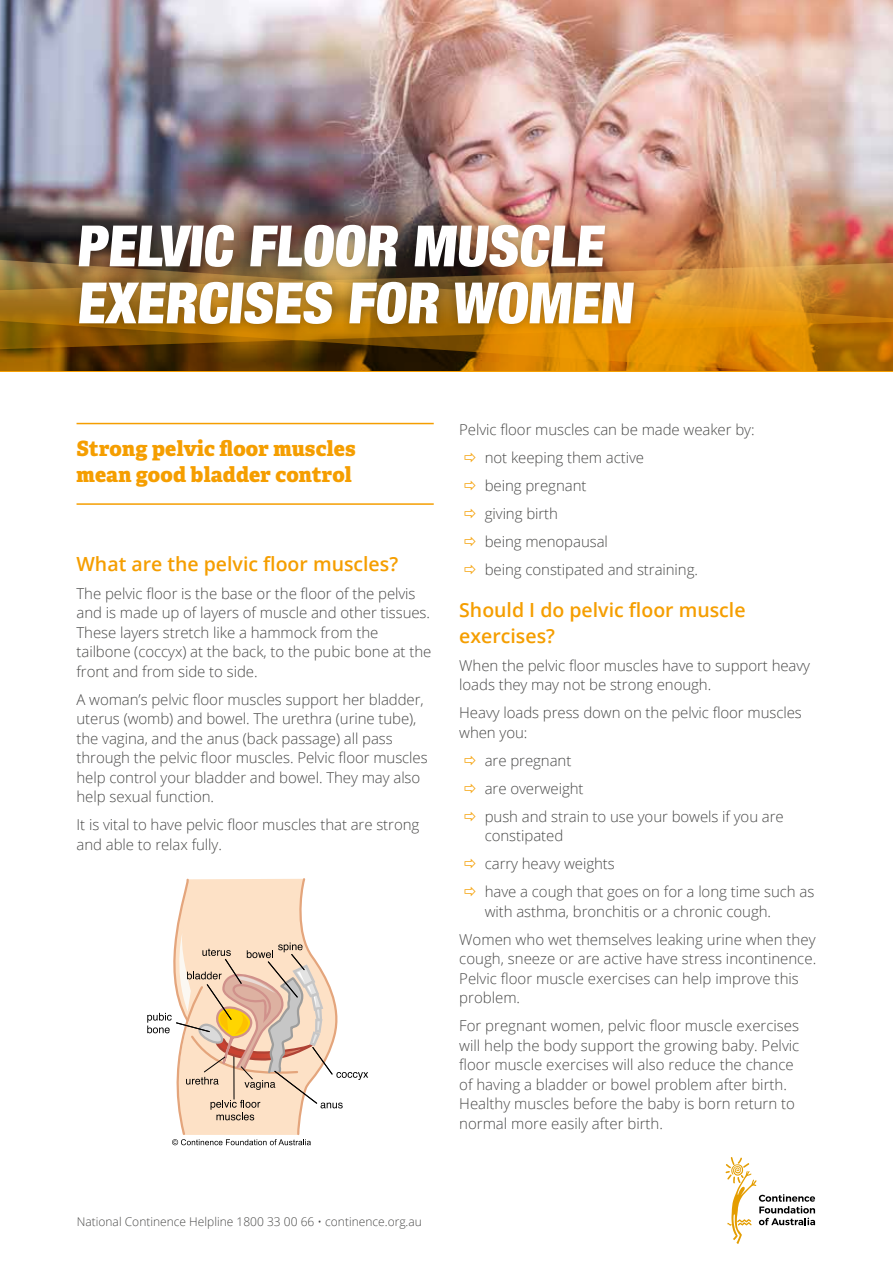
<style>
.page{position:relative;width:893px;height:1263px;background:#fff}
.page>*{position:absolute;margin:0;border:0;box-sizing:border-box;transform-origin:0 0}
.t1{font:21px/25.5px "Adelle PE Eb";letter-spacing:.01em;color:#f59e00}
.t2{font:600 19.5px/25.5px "Open Sans";color:#f59e00}
.t3{font:300 15px/19.5px "Open Sans";letter-spacing:-.005em;color:#4a4a49}
.t4{font:300 12px "Open Sans";color:#4a4a49}
</style>
<div class="page">
<svg style="left:725px;top:1157px;width:90px;height:87px"></svg>
<hr style="left:77px;top:503px;width:357px;height:2px;background:#f59e00">
<hr style="left:77px;top:423px;width:357px;height:1px;background:#f59e00">
<img style="left:0;top:0;width:893px;height:183px">
<svg style="left:0;top:371px;width:893px;height:1px"></svg>
<img style="left:0;top:183px;width:893px;height:188px">
<div style="left:69px;top:271px;width:575px;height:63px;background:#000;opacity:.3"></div>
<svg style="left:79px;top:282px;width:555px;height:42px"></svg>
<div style="left:69px;top:214px;width:546px;height:63px;background:#000;opacity:.3"></div>
<img style="left:79px;top:225px;width:526px;height:42px">
<svg style="left:147px;top:878px;width:221px;height:267px"></svg>
<h1 class="t1" style="left:77px;top:435px;width:281px">Strong pelvic floor muscles mean good bladder control</h1>
<h2 class="t2" style="left:77px;top:550px;width:323px">What are the pelvic floor muscles?</h2>
<p class="t3" style="left:77px;top:583px;width:356px">The pelvic floor is the base or the floor of the pelvis and is made up of layers of muscle and other tissues.<br>These layers stretch like a hammock from the tailbone (coccyx) at the back, to the pubic bone at the front and from side to side.</p>
<p class="t3" style="left:77px;top:689px;width:353px">A woman’s pelvic floor muscles support her bladder, uterus (womb) and bowel. The urethra (urine tube), the vagina, and the anus (back passage) all pass through the pelvic floor muscles. Pelvic floor muscles help control your bladder and bowel. They may also help sexual function.</p>
<p class="t3" style="left:77px;top:814px;width:344px">It is vital to have pelvic floor muscles that are strong and able to relax fully.</p>
<p class="t3" style="left:485px;top:415px;width:271px;line-height:28px;text-indent:-26px">Pelvic floor muscles can be made weaker by: not keeping them active<br>being pregnant<br>giving birth<br>being menopausal<br>being constipated and straining.</p>
<h2 class="t2" style="left:459px;top:597px;width:288px">Should I do pelvic floor muscle exercises?</h2>
<p class="t3" style="left:459px;top:655px;width:352px">When the pelvic floor muscles have to support heavy loads they may not be strong enough.</p>
<p class="t3" style="left:459px;top:702px;width:344px">Heavy loads press down on the pelvic floor muscles when you:</p>
<p class="t3" style="left:485px;top:746px;width:301px;line-height:28px">are pregnant<br>are overweight<br>push and strain to use your bowels if you are</p>
<p class="t3" style="left:485px;top:821px;width:331px;line-height:28px">constipated<br>carry heavy weights<br>have a cough that goes on for a long time such as</p>
<p class="t3" style="left:459px;top:897px;width:358px;line-height:28px;text-indent:26px">with asthma, bronchitis or a chronic cough.<br>Women who wet themselves leaking urine when they</p>
<p class="t3" style="left:459px;top:949px;width:358px">cough, sneeze or are active have stress incontinence.<br>Pelvic floor muscle exercises can help improve this problem.</p>
<p class="t3" style="left:459px;top:1016px;width:342px">For pregnant women, pelvic floor muscle exercises will help the body support the growing baby. Pelvic floor muscle exercises will also reduce the chance of having a bladder or bowel problem after birth.<br>Healthy muscles before the baby is born return to normal more easily after birth.</p>
<p class="t4" style="left:77px;top:1213px;width:347px">National Continence Helpline 1800 33 00 66 • continence.org.au</p>
</div>
